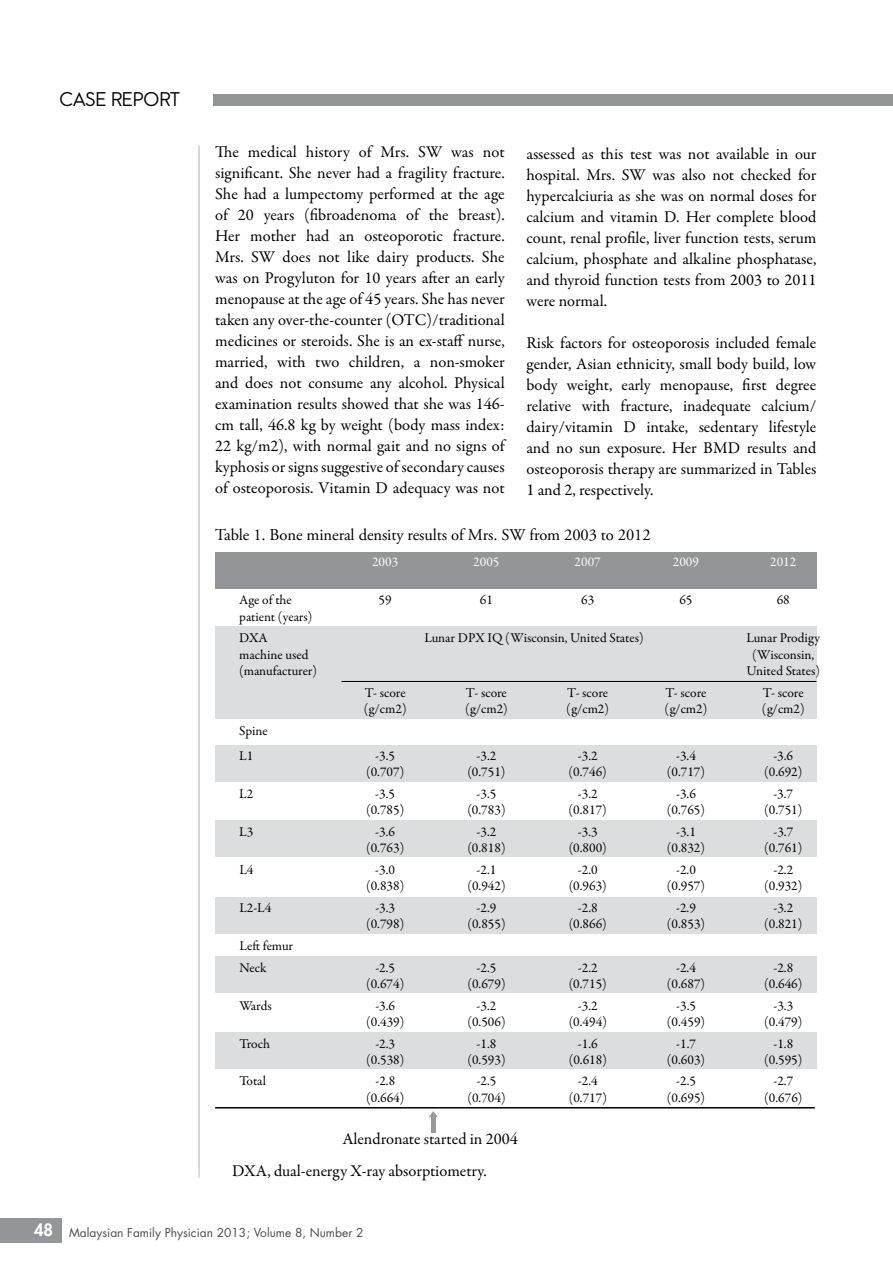
<style>
.page{position:relative;width:893px;height:1263px;background:#fff}
.page>*{position:absolute;margin:0;border:0;box-sizing:border-box;transform-origin:0 0}
.t1{font:18px "W Sans";letter-spacing:-.005em;color:#000}
.t2{font:16.5px/21px "Garamond Premr Pro";color:#000;text-align:justify}
.t3{font:16.5px "Adobe Garamond Pro";letter-spacing:-.005em;color:#000}
.t4{font:13.5px/16.2px "Garamond Premr Pro";color:#000;text-align:center}
.t5{font:13.5px "Garamond Premr Pro";color:#fff}
.t6{font:12px "Futura Std";color:#4d4d4f}
.s1{font-weight:800;font-size:16.5px;color:#fff}
</style>
<div class="page">
<div style="left:215px;top:552px;width:601px;height:37px;background:#939598"></div>
<div style="left:215px;top:626px;width:601px;height:93px;background:#dcddde"></div>
<div style="left:215px;top:745px;width:601px;height:37px;background:#dcddde"></div>
<div style="left:215px;top:820px;width:601px;height:37px;background:#dcddde"></div>
<div style="left:215px;top:897px;width:601px;height:37px;background:#dcddde"></div>
<div style="left:215px;top:956px;width:601px;height:37px;background:#dcddde"></div>
<div style="left:215px;top:1032px;width:601px;height:37px;background:#dcddde"></div>
<hr style="left:215px;top:1107px;width:600px;height:1px;background:#000">
<hr style="left:342px;top:681px;width:474px;height:1px;background:#000">
<div style="left:0;top:1218px;width:62px;height:24px;background:#939598"></div>
<div style="left:214px;top:95px;width:679px;height:11px;background:#939598"></div>
<hr style="left:198px;top:147px;width:2px;height:1020px;background:#d1d3d4">
<hr style="left:431px;top:1115px;width:4px;height:18px;background:#989a9d">
<svg style="left:429px;top:1111px;width:9px;height:6px"></svg>
<p class="t1" style="left:60px;top:89px;width:121px">CASE REPORT</p>
<p class="t2" style="left:215px;top:142px;width:291px">The medical history of Mrs. SW was not significant. She never had a fragility fracture.<br>She had a lumpectomy performed at the age of 20 years (fibroadenoma of the breast).<br>Her mother had an osteoporotic fracture.<br>Mrs. SW does not like dairy products. She was on Progyluton for 10 years after an early menopause at the age of 45 years. She has never taken any over-the-counter (OTC)/traditional medicines or steroids. She is an ex-staff nurse, married, with two children, a non-smoker and does not consume any alcohol. Physical examination results showed that she was 146- cm tall, 46.8 kg by weight (body mass index:<br>22 kg/m2), with normal gait and no signs of kyphosis or signs suggestive of secondary causes of osteoporosis. Vitamin D adequacy was not</p>
<p class="t2" style="left:526px;top:143px;width:292px">assessed as this test was not available in our hospital. Mrs. SW was also not checked for hypercalciuria as she was on normal doses for calcium and vitamin D. Her complete blood count, renal profile, liver function tests, serum calcium, phosphate and alkaline phosphatase, and thyroid function tests from 2003 to 2011 were normal.</p>
<p class="t2" style="left:526px;top:332px;width:291px">Risk factors for osteoporosis included female gender, Asian ethnicity, small body build, low body weight, early menopause, first degree relative with fracture, inadequate calcium/ dairy/vitamin D intake, sedentary lifestyle and no sun exposure. Her BMD results and osteoporosis therapy are summarized in Tables 1 and 2, respectively.</p>
<p class="t3" style="left:215px;top:524px;width:437px">Table 1. Bone mineral density results of Mrs. SW from 2003 to 2012</p>
<p class="t5" style="left:372px;top:554px;width:28px">2003</p>
<p class="t5" style="left:473px;top:554px;width:28px">2005</p>
<p class="t5" style="left:575px;top:554px;width:28px">2007</p>
<p class="t5" style="left:673px;top:554px;width:28px">2009</p>
<p class="t5" style="left:770px;top:554px;width:28px">2012</p>
<p class="t4" style="left:239px;top:592px;width:75px;text-align:left">Age of the patient (years)</p>
<p class="t4" style="left:379px;top:592px;width:15px">59</p>
<p class="t4" style="left:480px;top:592px;width:15px">61</p>
<p class="t4" style="left:581px;top:592px;width:15px">63</p>
<p class="t4" style="left:679px;top:592px;width:15px">65</p>
<p class="t4" style="left:777px;top:592px;width:15px">68</p>
<p class="t4" style="left:239px;top:630px;width:79px;text-align:left">DXA<br>machine used (manufacturer)</p>
<p class="t4" style="left:424px;top:630px;width:221px">Lunar DPX IQ (Wisconsin, United States)</p>
<p class="t4" style="left:746px;top:630px;width:75px">Lunar Prodigy (Wisconsin,<br>United States)</p>
<p class="t4" style="left:364px;top:685px;width:44px;text-align:left">T- score (g/cm2)</p>
<p class="t4" style="left:465px;top:685px;width:44px;text-align:left">T- score (g/cm2)</p>
<p class="t4" style="left:566px;top:685px;width:44px;text-align:left">T- score (g/cm2)</p>
<p class="t4" style="left:665px;top:685px;width:44px;text-align:left">T- score (g/cm2)</p>
<p class="t4" style="left:762px;top:685px;width:44px;text-align:left">T- score (g/cm2)</p>
<p class="t4" style="left:239px;top:718px;width:30px;line-height:25px;text-align:left">Spine<br>L1</p>
<p class="t4" style="left:366px;top:748px;width:40px">-3.5 (0.707)</p>
<p class="t4" style="left:467px;top:748px;width:40px">-3.2 (0.751)</p>
<p class="t4" style="left:569px;top:748px;width:40px">-3.2 (0.746)</p>
<p class="t4" style="left:667px;top:748px;width:40px">-3.4 (0.717)</p>
<p class="t4" style="left:764px;top:748px;width:40px">-3.6 (0.692)</p>
<p class="t4" style="left:239px;top:786px;width:16px">L2</p>
<p class="t4" style="left:366px;top:786px;width:40px">-3.5 (0.785)</p>
<p class="t4" style="left:467px;top:786px;width:40px">-3.5 (0.783)</p>
<p class="t4" style="left:569px;top:786px;width:40px">-3.2 (0.817)</p>
<p class="t4" style="left:667px;top:786px;width:40px">-3.6 (0.765)</p>
<p class="t4" style="left:764px;top:786px;width:40px">-3.7 (0.751)</p>
<p class="t4" style="left:239px;top:824px;width:16px">L3</p>
<p class="t4" style="left:366px;top:824px;width:40px">-3.6 (0.763)</p>
<p class="t4" style="left:467px;top:824px;width:40px">-3.2 (0.818)</p>
<p class="t4" style="left:569px;top:824px;width:40px">-3.3 (0.800)</p>
<p class="t4" style="left:667px;top:824px;width:40px">-3.1 (0.832)</p>
<p class="t4" style="left:764px;top:824px;width:40px">-3.7 (0.761)</p>
<p class="t4" style="left:239px;top:862px;width:16px">L4</p>
<p class="t4" style="left:366px;top:862px;width:40px">-3.0 (0.838)</p>
<p class="t4" style="left:467px;top:862px;width:40px">-2.1 (0.942)</p>
<p class="t4" style="left:569px;top:862px;width:40px">-2.0 (0.963)</p>
<p class="t4" style="left:667px;top:862px;width:40px">-2.0 (0.957)</p>
<p class="t4" style="left:764px;top:862px;width:40px">-2.2 (0.932)</p>
<p class="t4" style="left:239px;top:900px;width:34px">L2-L4</p>
<p class="t4" style="left:366px;top:900px;width:40px">-3.3 (0.798)</p>
<p class="t4" style="left:467px;top:900px;width:40px">-2.9 (0.855)</p>
<p class="t4" style="left:569px;top:900px;width:40px">-2.8 (0.866)</p>
<p class="t4" style="left:667px;top:900px;width:40px">-2.9 (0.853)</p>
<p class="t4" style="left:764px;top:900px;width:40px">-3.2 (0.821)</p>
<p class="t4" style="left:239px;top:935px;width:55px;line-height:21.8px;text-align:left">Left femur<br>Neck</p>
<p class="t4" style="left:366px;top:959px;width:40px">-2.5 (0.674)</p>
<p class="t4" style="left:467px;top:959px;width:40px">-2.5 (0.679)</p>
<p class="t4" style="left:569px;top:959px;width:40px">-2.2 (0.715)</p>
<p class="t4" style="left:667px;top:959px;width:40px">-2.4 (0.687)</p>
<p class="t4" style="left:764px;top:959px;width:40px">-2.8 (0.646)</p>
<p class="t4" style="left:239px;top:997px;width:34px">Wards</p>
<p class="t4" style="left:366px;top:997px;width:40px">-3.6 (0.439)</p>
<p class="t4" style="left:467px;top:997px;width:40px">-3.2 (0.506)</p>
<p class="t4" style="left:569px;top:997px;width:40px">-3.2 (0.494)</p>
<p class="t4" style="left:667px;top:997px;width:40px">-3.5 (0.459)</p>
<p class="t4" style="left:764px;top:997px;width:40px">-3.3 (0.479)</p>
<p class="t4" style="left:239px;top:1035px;width:32px">Troch</p>
<p class="t4" style="left:366px;top:1035px;width:40px">-2.3 (0.538)</p>
<p class="t4" style="left:467px;top:1035px;width:40px">-1.8 (0.593)</p>
<p class="t4" style="left:569px;top:1035px;width:40px">-1.6 (0.618)</p>
<p class="t4" style="left:667px;top:1035px;width:40px">-1.7 (0.603)</p>
<p class="t4" style="left:764px;top:1035px;width:40px">-1.8 (0.595)</p>
<p class="t4" style="left:239px;top:1073px;width:28px">Total</p>
<p class="t4" style="left:366px;top:1073px;width:40px">-2.8 (0.664)</p>
<p class="t4" style="left:467px;top:1073px;width:40px">-2.5 (0.704)</p>
<p class="t4" style="left:569px;top:1073px;width:40px">-2.4 (0.717)</p>
<p class="t4" style="left:667px;top:1073px;width:40px">-2.5 (0.695)</p>
<p class="t4" style="left:764px;top:1073px;width:40px">-2.7 (0.676)</p>
<p class="t2" style="left:232px;top:1122px;width:287px;line-height:32.5px;text-indent:110px">Alendronate started in 2004<br>DXA, dual-energy X-ray absorptiometry.</p>
<p class="t6" style="left:34px;top:1225px;width:331px"><span class="s1">48</span> Malaysian Family Physician 2013; Volume 8, Number 2</p>
</div>
